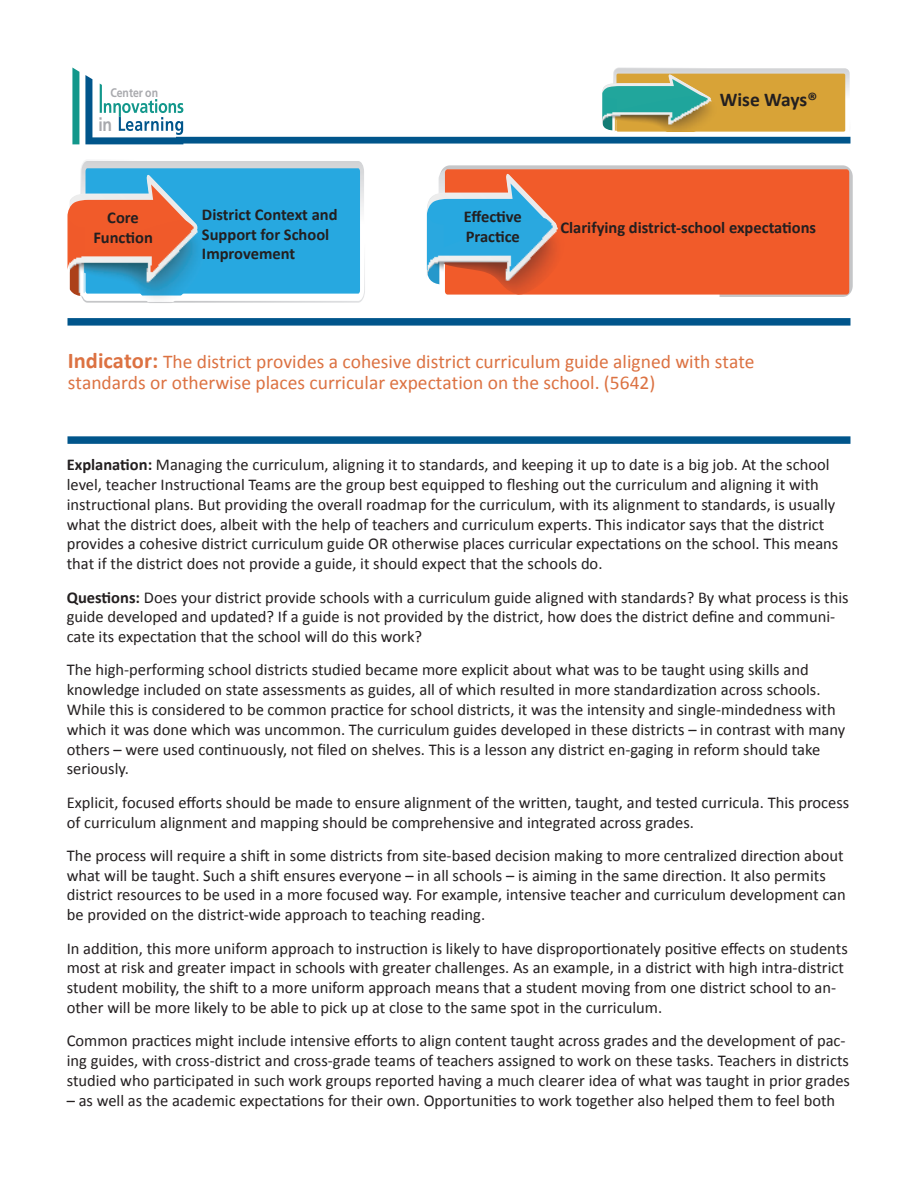
<style>
.page{position:relative;width:918px;height:1188px;background:#fff}
.page>*{position:absolute;margin:0;border:0;box-sizing:border-box;transform-origin:0 0}
.t1{font:19.5px/21px "Calibri";color:#dc7242}
.t2{font:700 19.5px "Calibri";letter-spacing:-.005em;color:#231f20}
.t3{font:700 18.6px "Frutiger LT";color:#a8a9ad;scale:.85 1}
.t4{font:16.5px/19.8px "Calibri";color:#231f20}
.t5{font:700 16.5px/19.8px "Calibri";color:#231f20}
.t6{font:700 12.45px "Frutiger LT";color:#a8a9ad;scale:.85 1}
.s1{font-weight:700;font-size:22.5px}
.s2{font-weight:700}
</style>
<div class="page">
<svg style="left:603px;top:68px;width:247px;height:64px;background:#d2af5c"></svg>
<img style="left:603px;top:91px;width:114px;height:41px">
<svg style="left:67px;top:160px;width:298px;height:143px;background:#5cafd4"></svg>
<img style="left:70px;top:220px;width:135px;height:83px">
<svg style="left:443px;top:165px;width:410px;height:132px;background:#cbcacb"></svg>
<div style="left:445px;top:169px;width:404px;height:126px;background:#f15b2a;border-radius:3px"></div>
<svg style="left:427px;top:169px;width:293px;height:128px"></svg>
<img style="left:427px;top:209px;width:138px;height:88px">
<div style="left:68px;top:318px;width:782px;height:8px;background:#00558b"></div>
<div style="left:67px;top:436px;width:783px;height:8px;background:#00558b"></div>
<svg style="left:72px;top:68px;width:7px;height:76px"></svg>
<svg style="left:85px;top:75px;width:98px;height:69px"></svg>
<div style="left:176px;top:137px;width:674px;height:7px;background:#00558b"></div>
<p class="t6" style="left:110px;top:85px;width:58px">Center on</p>
<p class="t3" style="left:98px;top:114px;width:18px">in</p>
<p class="t5" style="left:202px;top:204px;width:137px">District Context and<br>Support for School<br>Improvement</p>
<p class="t5" style="left:93px;top:208px;width:61px;text-align:center">Core<br>Function</p>
<p class="t5" style="left:464px;top:207px;width:60px">Effective<br>Practice</p>
<p class="t2" style="left:720px;top:87px;width:99px">Wise Ways®</p>
<p class="t5" style="left:561px;top:218px;width:257px">Clarifying district-school expectations</p>
<p class="t1" style="left:68px;top:351px;width:688px"><span class="s1">Indicator:</span> The district provides a cohesive district curriculum guide aligned with state standards or otherwise places curricular expectation on the school. (5642)</p>
<p class="t4" style="left:67px;top:455px;width:773px"><span class="s2">Explanation:</span> Managing the curriculum, aligning it to standards, and keeping it up to date is a big job. At the school level, teacher Instructional Teams are the group best equipped to fleshing out the curriculum and aligning it with instructional plans. But providing the overall roadmap for the curriculum, with its alignment to standards, is usually what the district does, albeit with the help of teachers and curriculum experts. This indicator says that the district provides a cohesive district curriculum guide OR otherwise places curricular expectations on the school. This means that if the district does not provide a guide, it should expect that the schools do.</p>
<p class="t4" style="left:67px;top:587px;width:783px"><span class="s2">Questions:</span> Does your district provide schools with a curriculum guide aligned with standards? By what process is this guide developed and updated? If a guide is not provided by the district, how does the district define and communi&shy;cate its expectation that the school will do this work?</p>
<p class="t4" style="left:67px;top:660px;width:780px">The high-performing school districts studied became more explicit about what was to be taught using skills and knowledge included on state assessments as guides, all of which resulted in more standardization across schools.<br>While this is considered to be common practice for school districts, it was the intensity and single-mindedness with which it was done which was uncommon. The curriculum guides developed in these districts – in contrast with many others – were used continuously, not filed on shelves. This is a lesson any district en-gaging in reform should take seriously.</p>
<p class="t4" style="left:67px;top:792px;width:784px">Explicit, focused efforts should be made to ensure alignment of the written, taught, and tested curricula. This process of curriculum alignment and mapping should be comprehensive and integrated across grades.</p>
<p class="t4" style="left:67px;top:846px;width:781px">The process will require a shift in some districts from site-based decision making to more centralized direction about what will be taught. Such a shift ensures everyone – in all schools – is aiming in the same direction. It also permits district resources to be used in a more focused way. For example, intensive teacher and curriculum development can be provided on the district-wide approach to teaching reading.</p>
<p class="t4" style="left:67px;top:938px;width:783px">In addition, this more uniform approach to instruction is likely to have disproportionately positive effects on students most at risk and greater impact in schools with greater challenges. As an example, in a district with high intra-district student mobility, the shift to a more uniform approach means that a student moving from one district school to an&shy;other will be more likely to be able to pick up at close to the same spot in the curriculum.</p>
<p class="t4" style="left:67px;top:1031px;width:785px">Common practices might include intensive efforts to align content taught across grades and the development of pac&shy;ing guides, with cross-district and cross-grade teams of teachers assigned to work on these tasks. Teachers in districts studied who participated in such work groups reported having a much clearer idea of what was taught in prior grades</p>
<p class="t4" style="left:67px;top:1090px;width:770px">– as well as the academic expectations for their own. Opportunities to work together also helped them to feel both</p>
</div>
